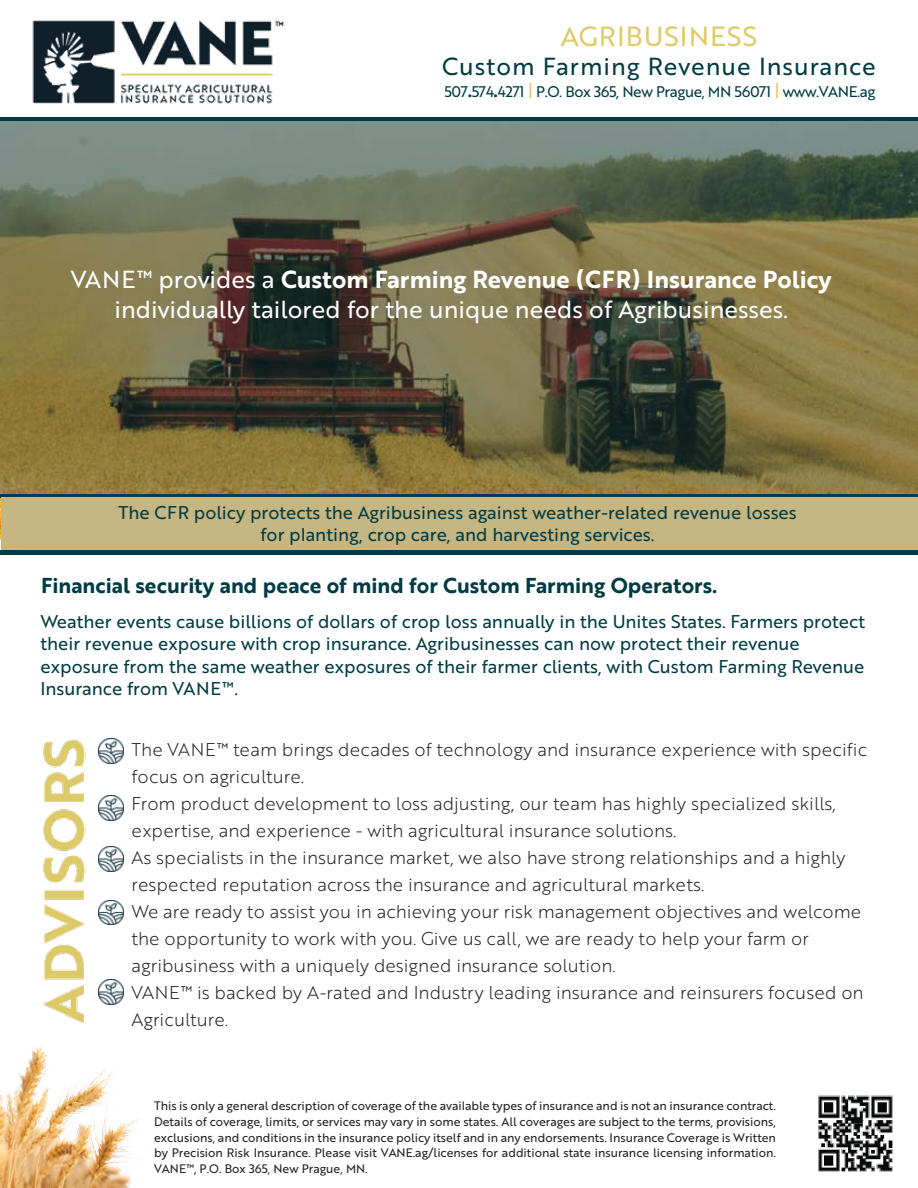
<style>
.page{position:relative;width:918px;height:1188px;background:#fff}
.page>*{position:absolute;margin:0;border:0;box-sizing:border-box;transform-origin:0 0}
.t1{font:27px "Brother 1816 Regular";letter-spacing:.04em;color:#decb69}
.t2{font:24px "Brother 1816 Bold";color:#fff}
.t3{font:24px "Brother 1816 Regular";color:#fff}
.t4{font:24px "Brother 1816 Regular";letter-spacing:.04em;color:#003b43}
.t5{font:21px "Brother 1816 Bold";color:#003b43}
.t6{font:18px/27px "Brother 1816 Light";color:#231f20}
.t7{font:18px/22.5px "Brother 1816 Regular";color:#003b43}
.t8{font:15px "Brother 1816 Regular";letter-spacing:-.03em;color:#003b43}
.t9{font:12px/15.6px "Brother 1816 Regular";color:#231f20;text-align:justify}
.s1{font-family:"Brother 1816 Bold";font-size:18px}
.s2{font-size:18px;color:#decb69}
.s3{font-family:"Brother 1816 Regular"}
</style>
<div class="page">
<hr style="left:0;top:118px;width:918px;height:3px;background:#003b43">
<img style="left:32px;top:20px;width:252px;height:84px">
<img style="left:1px;top:1047px;width:137px;height:141px">
<img style="left:818px;top:1095px;width:75px;height:77px">
<img style="left:0;top:496px;width:918px;height:1px">
<img style="left:99px;top:739px;width:24px;height:24px">
<img style="left:99px;top:796px;width:24px;height:24px">
<img style="left:99px;top:847px;width:24px;height:24px">
<img style="left:99px;top:900px;width:24px;height:25px">
<svg style="left:0;top:121px;width:918px;height:375px;background:#6d6b4b"></svg>
<img style="left:32px;top:265px;width:842px;height:70px">
<img style="left:99px;top:980px;width:24px;height:24px">
<img style="left:43px;top:739px;width:43px;height:285px">
<div style="left:1px;top:497px;width:917px;height:54px;background:#c5b682"></div>
<hr style="left:0;top:551px;width:918px;height:3px;background:#003b43">
<h1 class="t1" style="left:561px;top:16px;width:198px">AGRIBUSINESS</h1>
<h2 class="t4" style="left:442px;top:48px;width:435px">Custom Farming Revenue Insurance</h2>
<p class="t8" style="left:445px;top:81px;width:432px">507<span class="s1">.</span>574<span class="s1">.</span>4271 <span class="s2">|</span> P.O. Box 365, New Prague, MN 56071 <span class="s2">|</span> www.VANE.ag</p>
<h2 class="t2" style="left:71px;top:261px;width:762px"><span class="s3">VANE™ provides a</span> Custom Farming Revenue (CFR) Insurance Policy</h2>
<h2 class="t3" style="left:114px;top:292px;width:675px">individually tailored for the unique needs of Agribusinesses.</h2>
<p class="t7" style="left:118px;top:501px;width:680px;text-align:center">The CFR policy protects the Agribusiness against weather-related revenue losses for planting, crop care, and harvesting services.</p>
<p class="t5" style="left:41px;top:570px;width:678px">Financial security and peace of mind for Custom Farming Operators.</p>
<p class="t7" style="left:40px;top:610px;width:826px">Weather events cause billions of dollars of crop loss annually in the Unites States. Farmers protect their revenue exposure with crop insurance. Agribusinesses can now protect their revenue exposure from the same weather exposures of their farmer clients, with Custom Farming Revenue Insurance from VANE™.</p>
<p class="t6" style="left:132px;top:736px;width:737px;text-indent:-27px">• The VANE™ team brings decades of technology and insurance experience with specific focus on agriculture.</p>
<p class="t6" style="left:132px;top:790px;width:706px;text-indent:-27px">• From product development to loss adjusting, our team has highly specialized skills, expertise, and experience - with agricultural insurance solutions.</p>
<p class="t6" style="left:132px;top:844px;width:715px;text-indent:-27px">• As specialists in the insurance market, we also have strong relationships and a highly respected reputation across the insurance and agricultural markets.</p>
<p class="t6" style="left:132px;top:898px;width:731px;text-indent:-27px">• We are ready to assist you in achieving your risk management objectives and welcome the opportunity to work with you. Give us call, we are ready to help your farm or agribusiness with a uniquely designed insurance solution.</p>
<p class="t6" style="left:132px;top:979px;width:734px;text-indent:-27px">• VANE™ is backed by A-rated and Industry leading insurance and reinsurers focused on<br>Agriculture.</p>
<p class="t9" style="left:154px;top:1098px;width:623px">This is only a general description of coverage of the available types of insurance and is not an insurance contract.<br>Details of coverage, limits, or services may vary in some states. All coverages are subject to the terms, provisions, exclusions, and conditions in the insurance policy itself and in any endorsements. Insurance Coverage is Written by Precision Risk Insurance. Please visit VANE.ag/licenses for additional state insurance licensing information.<br>VANE™, P.O. Box 365, New Prague, MN.</p>
</div>
